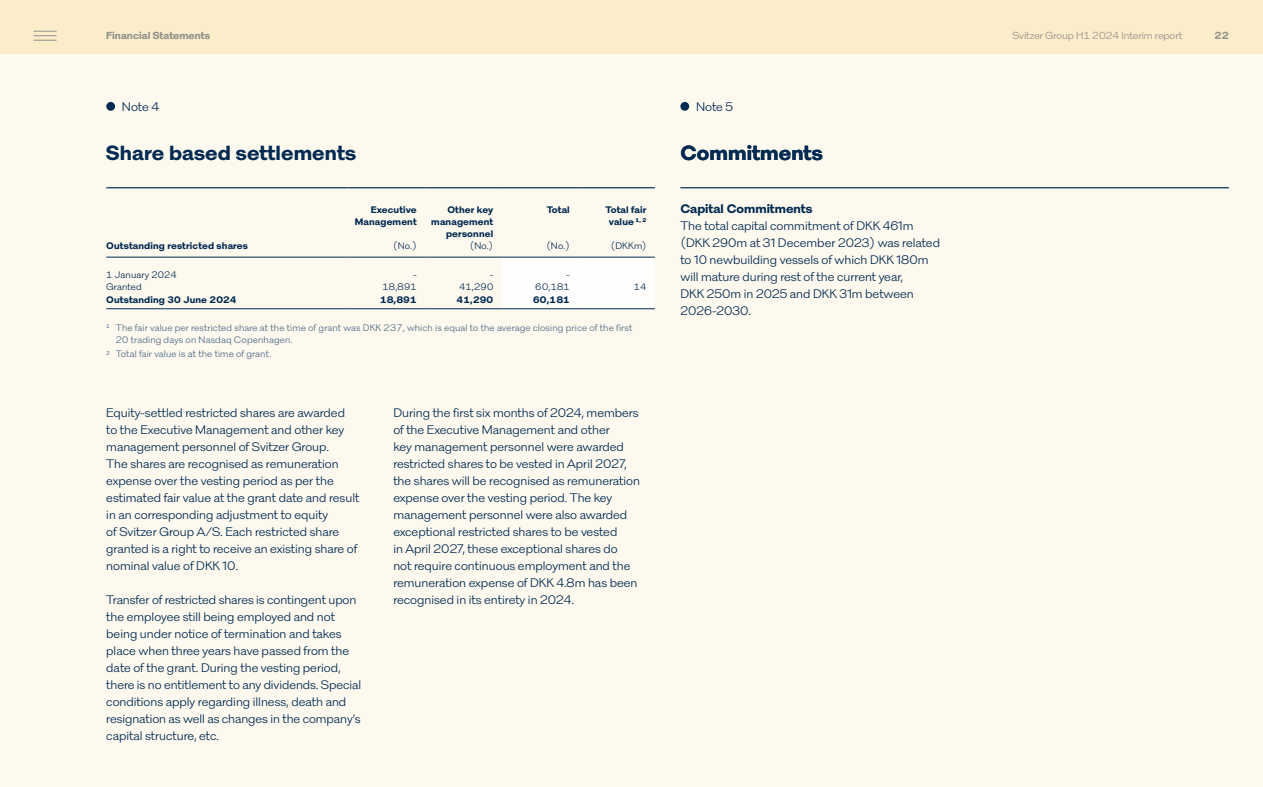
<style>
.page{position:relative;width:1263px;height:787px;background:#fef9ef}
.page>*{position:absolute;margin:0;border:0;box-sizing:border-box;transform-origin:0 0}
.t1{font:700 21px "Svitzer Prop";letter-spacing:.005em;color:#002a51}
.t2{font:12.75px/17px "Svitzer Prop";color:#002a51}
.t3{font:700 12.75px "Svitzer Prop";color:#002a51}
.t4{font:10.5px "Svitzer Tab";color:#91928b}
.t5{font:700 10.5px "Svitzer Tab";color:#91928b}
.t6{font:9.75px/12px "Svitzer Tab";letter-spacing:.015em;color:#4d6a85}
.t7{font:700 9.75px/12px "Svitzer Tab";letter-spacing:.015em;color:#002a51;text-align:right}
.t8{font:9.75px "Svitzer Tab";letter-spacing:.015em;color:#002a51}
</style>
<div class="page">
<div style="left:0;top:0;width:1263px;height:54px;background:#fbecca"></div>
<div style="left:106px;top:102px;width:9px;height:9px;background:#002a51;border-radius:50%"></div>
<div style="left:502px;top:258px;width:153px;height:50px;background:#fffefd"></div>
<hr style="left:106px;top:187px;width:243px;height:1px;background:#002a51">
<hr style="left:349px;top:187px;width:76px;height:1px;background:#002a51">
<hr style="left:425px;top:187px;width:77px;height:1px;background:#002a51">
<hr style="left:502px;top:187px;width:76px;height:1px;background:#002a51">
<hr style="left:578px;top:187px;width:77px;height:1px;background:#002a51">
<hr style="left:106px;top:257px;width:243px;height:1px;background:#002a51">
<hr style="left:349px;top:257px;width:76px;height:1px;background:#002a51">
<hr style="left:425px;top:257px;width:77px;height:1px;background:#002a51">
<hr style="left:502px;top:257px;width:76px;height:1px;background:#002a51">
<hr style="left:578px;top:257px;width:77px;height:1px;background:#002a51">
<hr style="left:106px;top:308px;width:243px;height:1px;background:#002a51">
<hr style="left:349px;top:308px;width:76px;height:1px;background:#002a51">
<hr style="left:425px;top:308px;width:77px;height:1px;background:#002a51">
<hr style="left:502px;top:308px;width:76px;height:1px;background:#002a51">
<hr style="left:578px;top:308px;width:77px;height:1px;background:#002a51">
<div style="left:680px;top:102px;width:9px;height:9px;background:#002a51;border-radius:50%"></div>
<hr style="left:680px;top:187px;width:549px;height:1px;background:#002a51">
<svg style="left:34px;top:31px;width:23px;height:10px"></svg>
<p class="t5" style="left:106px;top:28px;width:106px">Financial Statements</p>
<p class="t4" style="left:1012px;top:28px;width:171px">Svitzer Group H1 2024 Interim report</p>
<p class="t5" style="left:1214px;top:28px;width:16px">22</p>
<p class="t2" style="left:122px;top:97px;width:39px">Note 4</p>
<h1 class="t1" style="left:106px;top:137px;width:251px">Share based settlements</h1>
<p class="t7" style="left:106px;top:239px;width:143px">Outstanding restricted shares</p>
<p class="t7" style="left:355px;top:203px;width:64px">Executive<br>Management</p>
<p class="t8" style="left:393px;top:238px;width:25px">(No.)</p>
<p class="t7" style="left:431px;top:203px;width:63px">Other key management personnel</p>
<p class="t8" style="left:470px;top:238px;width:25px">(No.)</p>
<p class="t7" style="left:547px;top:203px;width:25px">Total</p>
<p class="t8" style="left:546px;top:238px;width:25px">(No.)</p>
<p class="t7" style="left:605px;top:203px;width:42px;text-align:center">Total fair value <sup>1,</sup> <sup>2</sup></p>
<p class="t8" style="left:611px;top:238px;width:37px">(DKKm)</p>
<p class="t8" style="left:106px;top:267px;width:72px">1 January 2024</p>
<p class="t8" style="left:413px;top:267px;width:5px">-</p>
<p class="t8" style="left:490px;top:267px;width:5px">-</p>
<p class="t8" style="left:566px;top:267px;width:5px">-</p>
<p class="t8" style="left:106px;top:280px;width:37px">Granted</p>
<p class="t8" style="left:382px;top:280px;width:36px">18,891</p>
<p class="t8" style="left:459px;top:280px;width:36px">41,290</p>
<p class="t8" style="left:536px;top:280px;width:36px">60,181</p>
<p class="t8" style="left:634px;top:280px;width:14px">14</p>
<p class="t7" style="left:106px;top:293px;width:132px">Outstanding 30 June 2024</p>
<p class="t7" style="left:380px;top:293px;width:38px">18,891</p>
<p class="t7" style="left:457px;top:293px;width:38px">41,290</p>
<p class="t7" style="left:533px;top:293px;width:38px">60,181</p>
<p class="t6" style="left:116px;top:321px;width:518px;text-indent:-10px"><sup>1</sup> The fair value per restricted share at the time of grant was DKK 237, which is equal to the average closing price of the first<br>20 trading days on Nasdaq Copenhagen.</p>
<p class="t6" style="left:106px;top:347px;width:167px"><sup>2</sup> Total fair value is at the time of grant.</p>
<p class="t2" style="left:106px;top:403px;width:255px">Equity-settled restricted shares are awarded<br>to the Executive Management and other key management personnel of Svitzer Group.<br>The shares are recognised as remuneration expense over the vesting period as per the estimated fair value at the grant date and result in an corresponding adjustment to equity<br>of Svitzer Group A/S. Each restricted share granted is a right to receive an existing share of nominal value of DKK 10.</p>
<p class="t2" style="left:106px;top:590px;width:256px">Transfer of restricted shares is contingent upon the employee still being employed and not being under notice of termination and takes place when three years have passed from the date of the grant. During the vesting period, there is no entitlement to any dividends. Special conditions apply regarding illness, death and resignation as well as changes in the company’s capital structure, etc.</p>
<p class="t2" style="left:393px;top:403px;width:248px">During the first six months of 2024, members of the Executive Management and other<br>key management personnel were awarded restricted shares to be vested in April 2027, the shares will be recognised as remuneration expense over the vesting period. The key management personnel were also awarded exceptional restricted shares to be vested<br>in April 2027, these exceptional shares do<br>not require continuous employment and the remuneration expense of DKK 4.8m has been recognised in its entirety in 2024.</p>
<p class="t2" style="left:696px;top:97px;width:39px">Note 5</p>
<h1 class="t1" style="left:680px;top:137px;width:144px">Commitments</h1>
<p class="t3" style="left:680px;top:199px;width:134px">Capital Commitments</p>
<p class="t2" style="left:680px;top:216px;width:261px">The total capital commitment of DKK 461m (DKK 290m at 31 December 2023) was related to 10 newbuilding vessels of which DKK 180m will mature during rest of the current year,<br>DKK 250m in 2025 and DKK 31m between 2026-2030.</p>
</div>
